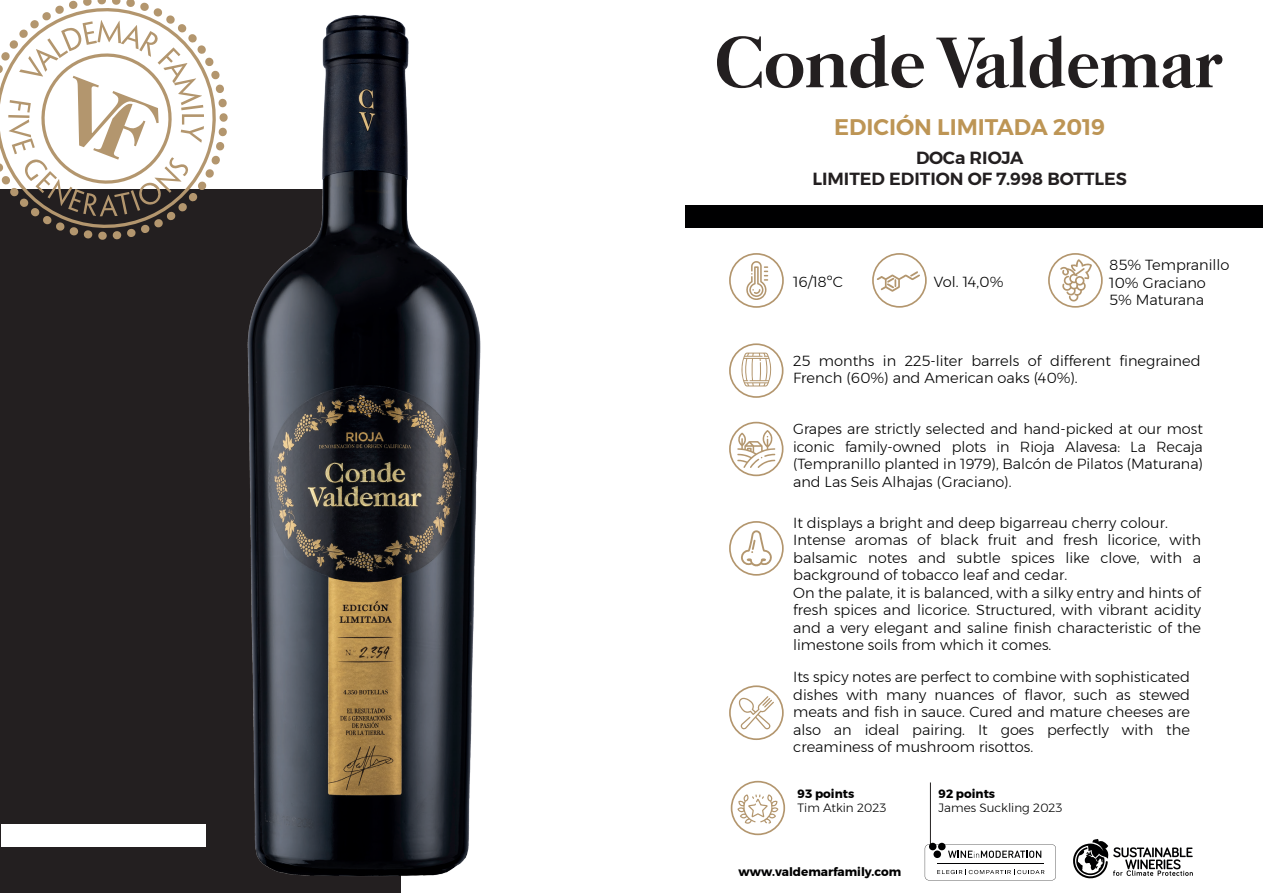
<style>
.page{position:relative;width:1263px;height:893px;background:#fff}
.page>*{position:absolute;margin:0;border:0;box-sizing:border-box;transform-origin:0 0}
.t1{font:600 22.5px "Montserrat";color:#bd9555}
.t2{font:600 17.55px/21px "Montserrat";color:#231f20;text-align:center}
.t3{font:300 14.55px/17.5px "Montserrat";color:#000001}
.t4{font:700 12px "Montserrat";color:#000001}
.t5{font:300 12px "Montserrat";color:#000001}
</style>
<div class="page">
<div style="left:0;top:189px;width:400px;height:704px;background:#231f20"></div>
<svg style="left:0;top:0;width:136px;height:240px"></svg>
<svg style="left:8px;top:20px;width:128px;height:196px"></svg>
<svg style="left:729px;top:685px;width:55px;height:55px"></svg>
<svg style="left:729px;top:521px;width:55px;height:55px"></svg>
<svg style="left:872px;top:253px;width:55px;height:55px"></svg>
<svg style="left:729px;top:253px;width:55px;height:55px"></svg>
<svg style="left:1048px;top:253px;width:55px;height:55px"></svg>
<svg style="left:729px;top:343px;width:54px;height:55px"></svg>
<svg style="left:936px;top:36px;width:286px;height:52px"></svg>
<svg style="left:717px;top:35px;width:207px;height:53px"></svg>
<div style="left:685px;top:206px;width:578px;height:22px;background:#000001"></div>
<div style="left:1px;top:824px;width:205px;height:22px;background:#fff"></div>
<svg style="left:731px;top:781px;width:54px;height:54px"></svg>
<hr style="left:930px;top:782px;width:1px;height:62px;background:#231f20">
<img style="left:136px;top:2px;width:345px;height:891px">
<svg style="left:729px;top:422px;width:54px;height:54px"></svg>
<svg style="left:925px;top:844px;width:131px;height:36px"></svg>
<svg style="left:1073px;top:839px;width:120px;height:40px"></svg>
<h1 class="t1" style="left:834px;top:109px;width:273px">EDICIÓN LIMITADA 2019</h1>
<p class="t2" style="left:812px;top:148px;width:316px">DOCa RIOJA<br>LIMITED EDITION OF 7.998 BOTTLES</p>
<p class="t3" style="left:793px;top:273px;width:51px">16/18ºC</p>
<p class="t3" style="left:934px;top:273px;width:71px">Vol. 14,0%</p>
<p class="t3" style="left:1109px;top:256px;width:122px">85% Tempranillo<br>10% Graciano<br>5% Maturana</p>
<p class="t3" style="left:793px;top:351px;width:409px">25 months in 225-liter barrels of different finegrained<br>French (60%) and American oaks (40%).</p>
<p class="t3" style="left:793px;top:420px;width:411px;text-align:justify">Grapes are strictly selected and hand-picked at our most iconic family-owned plots in Rioja Alavesa: La Recaja (Tempranillo planted in 1979), Balcón de Pilatos (Maturana) and Las Seis Alhajas (Graciano).</p>
<p class="t3" style="left:793px;top:513px;width:409px">It displays a bright and deep bigarreau cherry colour.<br>Intense aromas of black fruit and fresh licorice, with balsamic notes and subtle spices like clove, with a background of tobacco leaf and cedar.<br>On the palate, it is balanced, with a silky entry and hints of fresh spices and licorice. Structured, with vibrant acidity and a very elegant and saline finish characteristic of the limestone soils from which it comes.</p>
<p class="t3" style="left:793px;top:668px;width:398px;text-align:justify">Its spicy notes are perfect to combine with sophisticated dishes with many nuances of flavor, such as stewed meats and fish in sauce. Cured and mature cheeses are also an ideal pairing. It goes perfectly with the creaminess of mushroom risottos.</p>
<p class="t4" style="left:797px;top:784px;width:58px">93 points</p>
<p class="t5" style="left:797px;top:799px;width:90px">Tim Atkin 2023</p>
<p class="t4" style="left:739px;top:862px;width:164px">www.valdemarfamily.com</p>
<p class="t4" style="left:938px;top:784px;width:58px">92 points</p>
<p class="t5" style="left:938px;top:799px;width:125px">James Suckling 2023</p>
</div>
